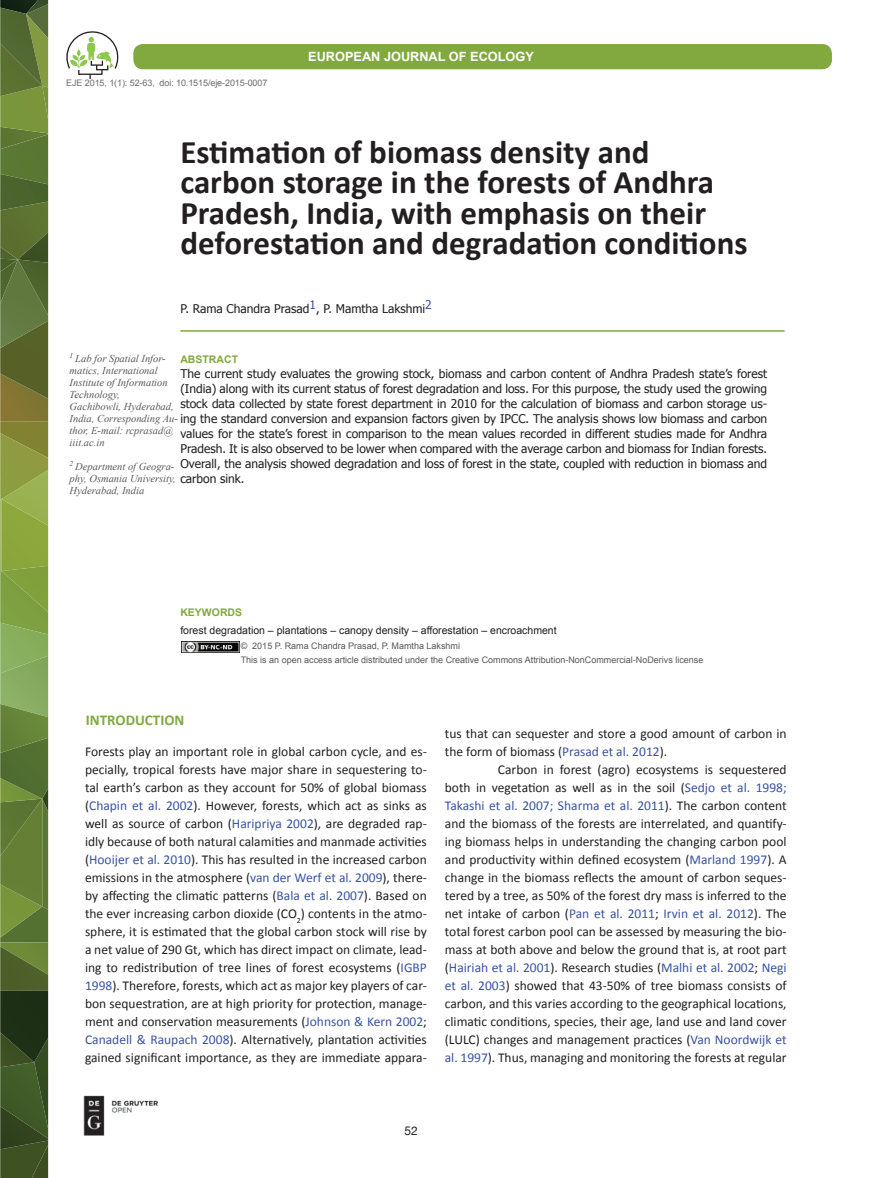
<style>
.page{position:relative;width:893px;height:1178px;background:#fff}
.page>*{position:absolute;margin:0;border:0;box-sizing:border-box;transform-origin:0 0}
.t1{font:700 33px/30.6px "Calibri";color:#231f20}
.t2{font:700 15px "Calibri";color:#81a940}
.t3{font:13.5px/18px "Calibri";color:#231f20;text-align:justify}
.t4{font:700 12.75px "Arial";color:#fff}
.t5{font:12px/15px "Tahoma";color:#231f20;text-align:justify}
.t6{font:12px "Helvetica Neue";color:#231f20}
.t7{font:italic 10.5px/12px "Times New Roman";color:#57585a}
.t8{font:10.5px "Arial";color:#231f20}
.t9{font:700 10.5px "Arial";color:#81a940}
.t10{font:9px/13.5px "Arial";color:#57585a}
.t11{font:9px "Arial";letter-spacing:-.01em;color:#6c6d70}
.s1{color:#3853a3}
</style>
<div class="page">
<hr style="left:180px;top:330px;width:605px;height:2px;background:#81a940">
<img style="left:83px;top:1095px;width:76px;height:41px">
<img style="left:182px;top:641px;width:57px;height:11px">
<svg style="left:0;top:0;width:48px;height:1178px;background:#647b38"></svg>
<svg style="left:66px;top:31px;width:53px;height:48px"></svg>
<div style="left:133px;top:43px;width:700px;height:27px;background:#81a940;border-radius:10px"></div>
<div style="left:132px;top:43px;width:701px;height:28px;border:2px solid #fff;border-radius:10px"></div>
<p class="t11" style="left:66px;top:77px;width:203px">EJE 2015, 1(1): 52-63, doi: 10.1515/eje-2015-0007</p>
<p class="t4" style="left:308px;top:48px;width:227px">EUROPEAN JOURNAL OF ECOLOGY</p>
<h1 class="t1" style="left:180px;top:136px;width:569px">Estimation of biomass density and carbon storage in the forests of Andhra Pradesh, India, with emphasis on their deforestation and degradation conditions</h1>
<p class="t5" style="left:180px;top:301px;width:253px">P. Rama Chandra Prasad<sup>1</sup>, P. Mamtha Lakshmi<sup>2</sup></p>
<p class="t7" style="left:70px;top:352px;width:110px"><sup>1</sup> Lab for Spatial Infor&shy;matics, International<br>Institute of Information<br>Technology,<br>Gachibowli, Hyderabad,<br>India, Corresponding Au&shy;thor, E-mail: rcprasad@ iiit.ac.in</p>
<p class="t7" style="left:70px;top:460px;width:108px"><sup>2</sup> Department of Geogra&shy;phy, Osmania University,<br>Hyderabad, India</p>
<p class="t9" style="left:180px;top:352px;width:59px">ABSTRACT</p>
<p class="t5" style="left:180px;top:365px;width:588px">The current study evaluates the growing stock, biomass and carbon content of Andhra Pradesh state’s forest (India) along with its current status of forest degradation and loss. For this purpose, the study used the growing stock data collected by state forest department in 2010 for the calculation of biomass and carbon storage us&shy;ing the standard conversion and expansion factors given by IPCC. The analysis shows low biomass and carbon values for the state’s forest in comparison to the mean values recorded in different studies made for Andhra Pradesh. It is also observed to be lower when compared with the average carbon and biomass for Indian forests.<br>Overall, the analysis showed degradation and loss of forest in the state, coupled with reduction in biomass and carbon sink.</p>
<p class="t9" style="left:180px;top:605px;width:63px">KEYWORDS</p>
<p class="t8" style="left:180px;top:623px;width:378px">forest degradation – plantations – canopy density – afforestation – encroachment</p>
<p class="t2" style="left:86px;top:710px;width:100px">INTRODUCTION</p>
<p class="t10" style="left:241px;top:640px;width:464px">© 2015 P. Rama Chandra Prasad, P. Mamtha Lakshmi<br>This is an open access article distributed under the Creative Commons Attribution-NonCommercial-NoDerivs license</p>
<p class="t3" style="left:85px;top:743px;width:343px">Forests play an important role in global carbon cycle, and es&shy;pecially, tropical forests have major share in sequestering to&shy;tal earth’s carbon as they account for 50% of global biomass (<span class="s1">Chapin et al. 2002</span>). However, forests, which act as sinks as well as source of carbon (<span class="s1">Haripriya 2002</span>), are degraded rap&shy;idly because of both natural calamities and manmade activities (<span class="s1">Hooijer et al. 2010</span>). This has resulted in the increased carbon emissions in the atmosphere (<span class="s1">van der Werf et al. 2009</span>), there&shy;by affecting the climatic patterns (<span class="s1">Bala et al. 2007</span>). Based on the ever increasing carbon dioxide (CO<sub>2</sub>) contents in the atmo&shy;sphere, it is estimated that the global carbon stock will rise by a net value of 290 Gt, which has direct impact on climate, lead&shy;ing to redistribution of tree lines of forest ecosystems (<span class="s1">IGBP 1998</span>). Therefore, forests, which act as major key players of car&shy;bon sequestration, are at high priority for protection, manage&shy;ment and conservation measurements (<span class="s1">Johnson &amp; Kern 2002</span>; <span class="s1">Canadell &amp; Raupach 2008</span>). Alternatively, plantation activities gained significant importance, as they are immediate appara-</p>
<p class="t3" style="left:445px;top:725px;width:343px">tus that can sequester and store a good amount of carbon in the form of biomass (<span class="s1">Prasad et al. 2012</span>).</p>
<p class="t3" style="left:445px;top:761px;width:343px;text-indent:53px">Carbon in forest (agro) ecosystems is sequestered both in vegetation as well as in the soil (<span class="s1">Sedjo et al. 1998; Takashi et al. 2007; Sharma et al. 2011</span>). The carbon content and the biomass of the forests are interrelated, and quantify&shy;ing biomass helps in understanding the changing carbon pool and productivity within defined ecosystem (<span class="s1">Marland 1997</span>). A change in the biomass reflects the amount of carbon seques&shy;tered by a tree, as 50% of the forest dry mass is inferred to the net intake of carbon (<span class="s1">Pan et al. 2011</span>; <span class="s1">Irvin et al. 2012</span>). The total forest carbon pool can be assessed by measuring the bio&shy;mass at both above and below the ground that is, at root part (<span class="s1">Hairiah et al. 2001</span>). Research studies (<span class="s1">Malhi et al. 2002</span>; <span class="s1">Negi et al. 2003</span>) showed that 43-50% of tree biomass consists of carbon, and this varies according to the geographical locations, climatic conditions, species, their age, land use and land cover (LULC) changes and management practices (<span class="s1">Van Noordwijk et al. 1997</span>). Thus, managing and monitoring the forests at regular</p>
<p class="t6" style="left:404px;top:1122px;width:15px">52</p>
</div>
